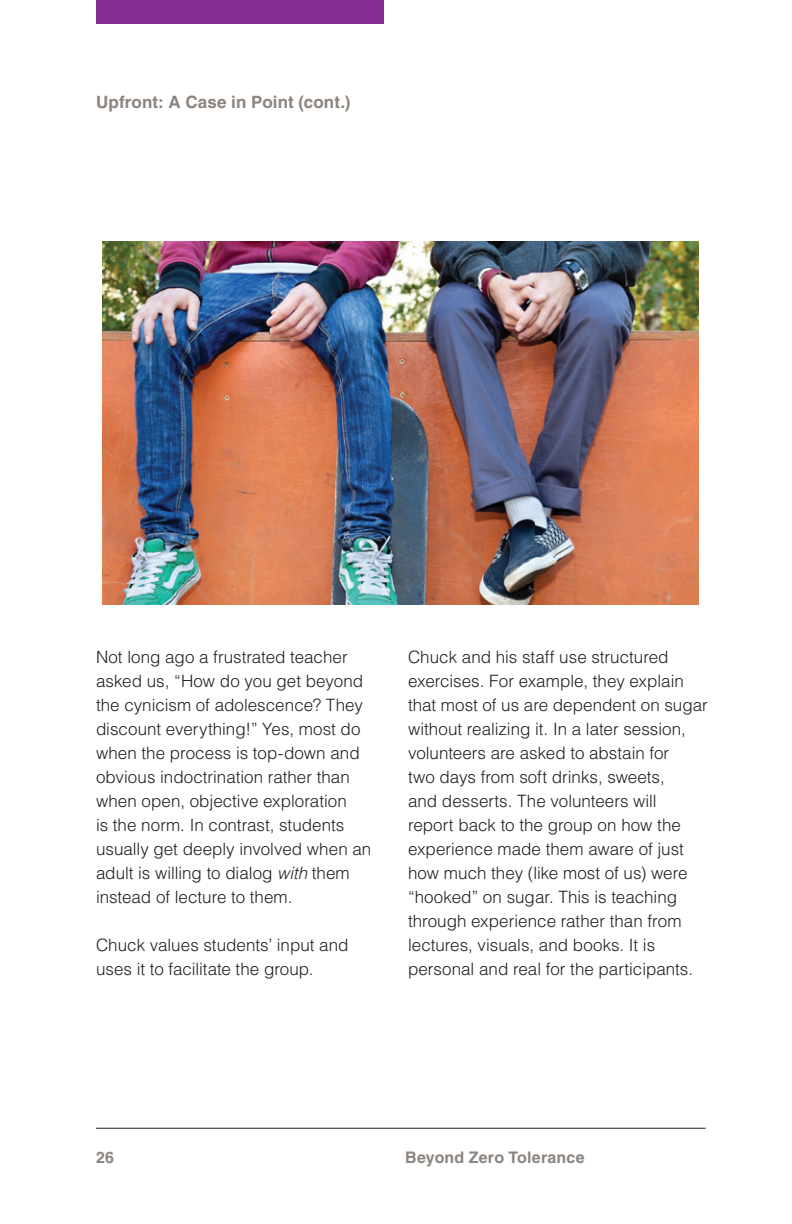
<style>
.page{position:relative;width:792px;height:1224px;background:#fff}
.page>*{position:absolute;margin:0;border:0;box-sizing:border-box;transform-origin:0 0}
.Body_Text{font:300 17px/24px "Helvetica LT Std";color:#231f20}
.Subhead_DPA_Gray{font:700 17px "Helvetica LT Std";letter-spacing:.01em;color:#8c847e}
.t1{font:700 16px "Helvetica LT Std";letter-spacing:.01em;color:#8c847e}
.s1{font-style:italic}
</style>
<div class="page">
<div style="left:96px;top:0;width:288px;height:24px;background:#862d91"></div>
<hr style="left:96px;top:1128px;width:610px;height:1px;background:#231f20">
<img style="left:103px;top:241px;width:596px;height:364px">
<p class="Subhead_DPA_Gray" style="left:96px;top:92px;width:256px">Upfront: A Case in Point (cont.)</p>
<p class="Body_Text" style="left:96px;top:644px;width:277px">Not long ago a frustrated teacher asked us, “How do you get beyond the cynicism of adolescence? They discount everything!” Yes, most do when the process is top-down and obvious indoctrination rather than when open, objective exploration<br>is the norm. In contrast, students usually get deeply involved when an adult is willing to dialog <span class="s1">with</span> them instead of lecture to them.</p>
<p class="Body_Text" style="left:96px;top:932px;width:254px">Chuck values students’ input and uses it to facilitate the group.</p>
<p class="Body_Text" style="left:408px;top:644px;width:301px">Chuck and his staff use structured exercises. For example, they explain that most of us are dependent on sugar without realizing it. In a later session, volunteers are asked to abstain for<br>two days from soft drinks, sweets,<br>and desserts. The volunteers will<br>report back to the group on how the experience made them aware of just how much they (like most of us) were “hooked” on sugar. This is teaching through experience rather than from lectures, visuals, and books. It is personal and real for the participants.</p>
<p class="t1" style="left:96px;top:1148px;width:20px">26</p>
<p class="t1" style="left:405px;top:1148px;width:181px">Beyond Zero Tolerance</p>
</div>
